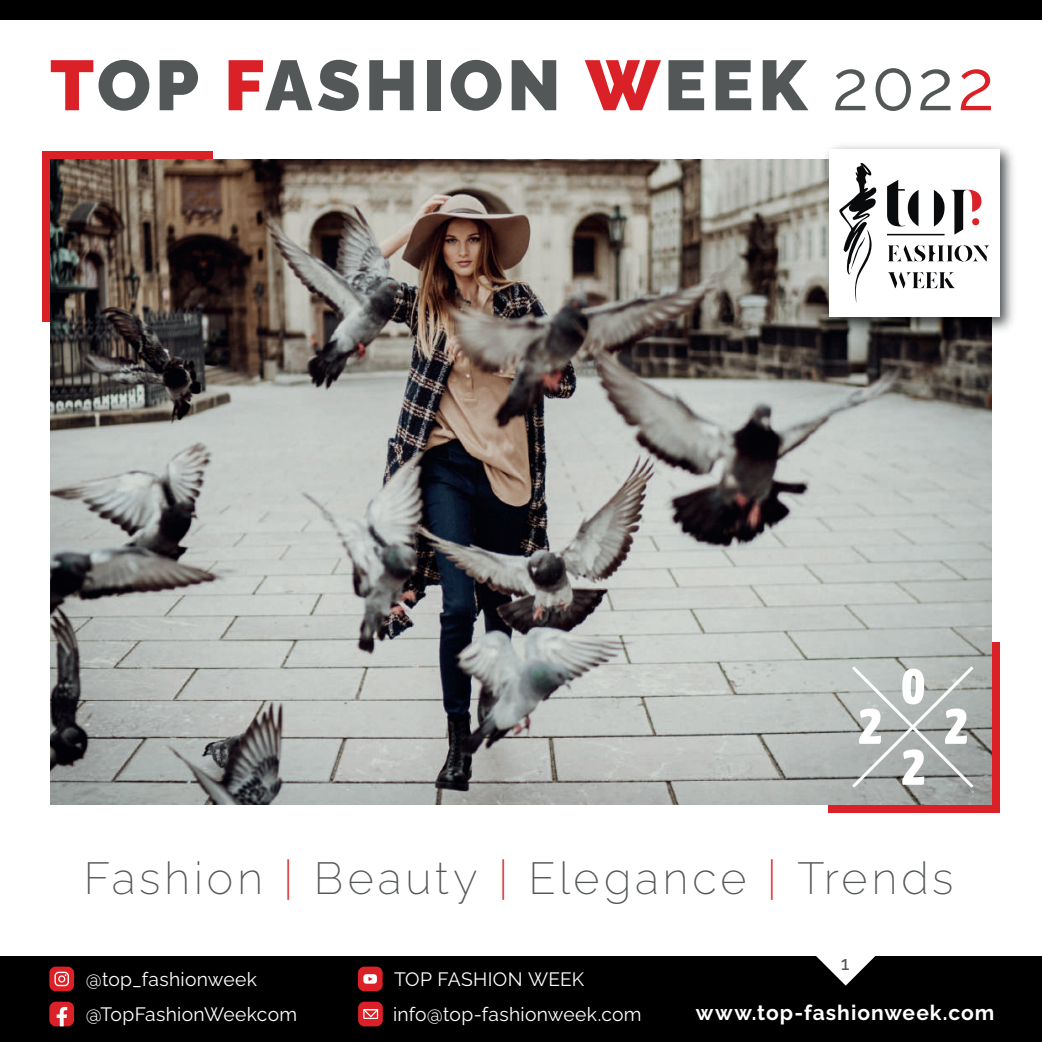
<style>
.page{position:relative;width:1042px;height:1042px;background:#fff}
.page>*{position:absolute;margin:0;border:0;box-sizing:border-box;transform-origin:0 0}
.t1{font:900 70.52px "Raleway";letter-spacing:.06em;color:#545758}
.t2{font:200 44.8px "Raleway";letter-spacing:.085em;color:#545758}
.t3{font:700 21px "Raleway";letter-spacing:.05em;color:#fff}
.t4{font:19.25px "Raleway";letter-spacing:.015em;color:#fff}
.t5{font:500 19.25px "Raleway";color:#545758}
.s1{color:#da2128}
.s2{font-weight:400}
.s3{font-weight:400;color:#da2128}
</style>
<div class="page">
<img style="left:50px;top:158px;width:942px;height:647px">
<svg style="left:851px;top:666px;width:123px;height:122px"></svg>
<div style="left:992px;top:641px;width:7px;height:171px;background:#da2128"></div>
<div style="left:828px;top:805px;width:171px;height:7px;background:#da2128"></div>
<div style="left:0;top:956px;width:1042px;height:86px;background:#000001"></div>
<div style="left:358px;top:966px;width:25px;height:25px;background:#da2128;border-radius:6px"></div>
<svg style="left:363px;top:974px;width:14px;height:9px"></svg>
<div style="left:49px;top:966px;width:25px;height:25px;background:#da2128;border-radius:6px"></div>
<svg style="left:54px;top:971px;width:15px;height:15px"></svg>
<svg style="left:49px;top:1001px;width:25px;height:25px"></svg>
<div style="left:358px;top:1001px;width:25px;height:25px;background:#da2128;border-radius:6px"></div>
<svg style="left:363px;top:1009px;width:16px;height:10px"></svg>
<svg style="left:816px;top:956px;width:60px;height:29px"></svg>
<div style="left:43px;top:151px;width:7px;height:171px;background:#da2128"></div>
<div style="left:43px;top:151px;width:170px;height:7px;background:#da2128"></div>
<img style="left:819px;top:145px;width:195px;height:193px">
<div style="left:829px;top:149px;width:170px;height:168px;background:#fff"></div>
<svg style="left:839px;top:163px;width:150px;height:140px"></svg>
<div style="left:0;top:0;width:1042px;height:19px;background:#000001"></div>
<h1 class="t1" style="left:50px;top:31px;width:946px"><span class="s1">T</span>OP <span class="s1">F</span>ASHION <span class="s1">W</span>EEK <span class="s2">202</span><span class="s3">2</span></h1>
<h2 class="t2" style="left:84px;top:842px;width:871px">Fashion <span class="s1">|</span> Beauty <span class="s1">|</span> Elegance <span class="s1">|</span> Trends</h2>
<p class="t4" style="left:86px;top:964px;width:173px">@top_fashionweek</p>
<p class="t4" style="left:394px;top:964px;width:191px">TOP FASHION WEEK</p>
<p class="t4" style="left:86px;top:999px;width:213px">@TopFashionWeekcom</p>
<p class="t4" style="left:393px;top:999px;width:250px">info@top-fashionweek.com</p>
<p class="t5" style="left:841px;top:948px;width:10px">1</p>
<p class="t3" style="left:696px;top:996px;width:300px">www.top-fashionweek.com</p>
</div>
